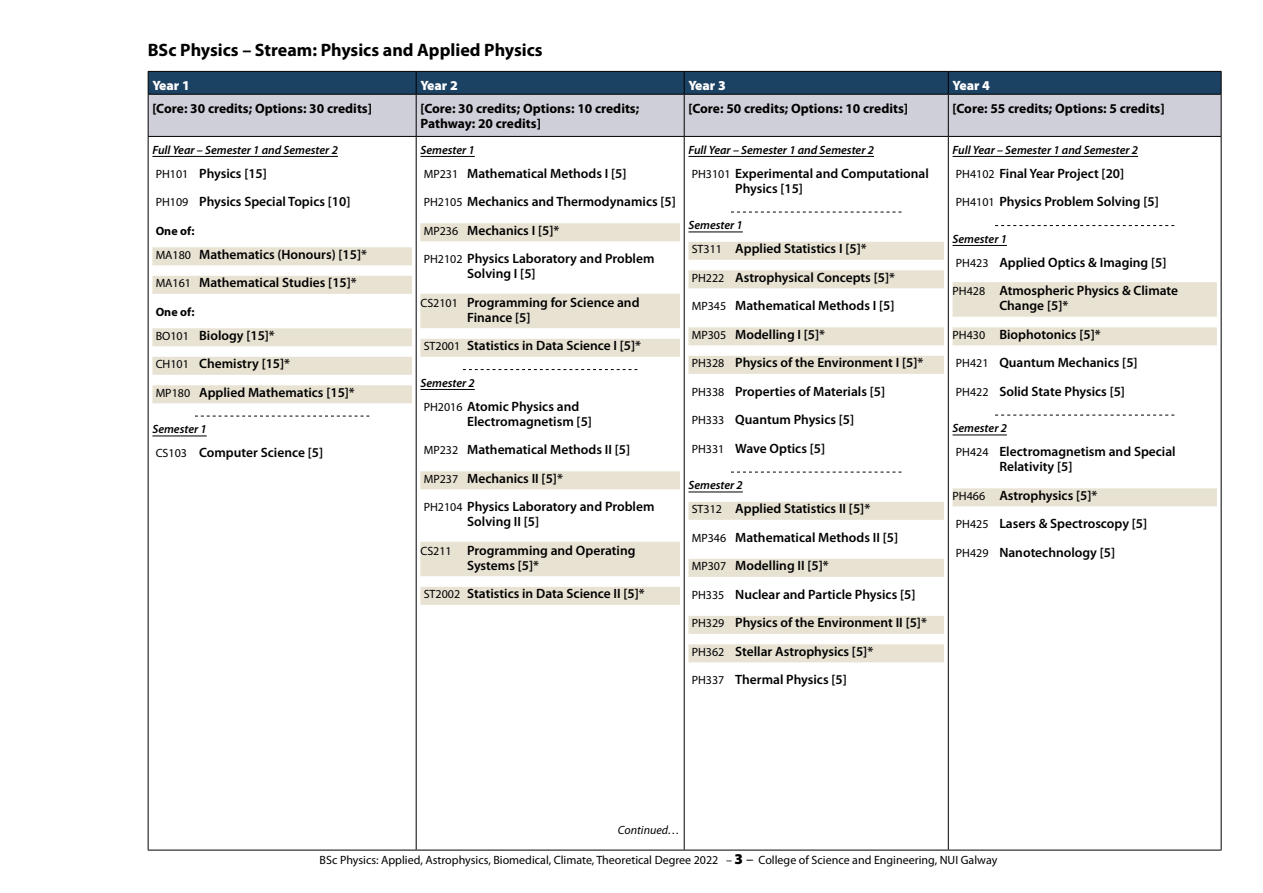
<style>
.page{position:relative;width:1263px;height:893px;background:#fff}
.page>*{position:absolute;margin:0;border:0;box-sizing:border-box;transform-origin:0 0}
.t1{font:700 18px "Myriad Pro";color:#000}
.t2{font:600 13.5px/28.5px "Myriad Pro";color:#000}
.t3{font:700 13.5px/15px "Myriad Pro";color:#000}
.t4{font:900 13.5px "Myriad Pro";color:#fff}
.t5{font:italic 600 12px "Myriad Pro";color:#000}
.t6{font:12px "Myriad Pro";color:#000}
.t7{font:700 12px "Myriad Pro";color:#000}
.t8{font:italic 12px "Myriad Pro";color:#000}
.s1{font-weight:400;font-size:12px}
.s2{font-weight:900;font-size:15px}
.s3{font-size:15px}
</style>
<div class="page">
<svg style="left:148px;top:71px;width:1074px;height:65px;background:#8d9aac"></svg>
<hr style="left:148px;top:94px;width:268px;height:1px;background:#000">
<hr style="left:148px;top:95px;width:1px;height:41px;background:#000">
<hr style="left:416px;top:94px;width:268px;height:1px;background:#000">
<hr style="left:416px;top:95px;width:1px;height:41px;background:#000">
<hr style="left:684px;top:94px;width:264px;height:1px;background:#000">
<hr style="left:684px;top:95px;width:1px;height:41px;background:#000">
<hr style="left:948px;top:94px;width:273px;height:1px;background:#000">
<hr style="left:948px;top:95px;width:1px;height:41px;background:#000">
<hr style="left:1221px;top:95px;width:1px;height:41px;background:#000">
<hr style="left:148px;top:136px;width:268px;height:1px;background:#000">
<hr style="left:148px;top:137px;width:1px;height:713px;background:#000">
<hr style="left:416px;top:136px;width:268px;height:1px;background:#000">
<hr style="left:416px;top:137px;width:1px;height:713px;background:#000">
<hr style="left:684px;top:136px;width:264px;height:1px;background:#000">
<hr style="left:684px;top:137px;width:1px;height:713px;background:#000">
<hr style="left:948px;top:136px;width:273px;height:1px;background:#000">
<hr style="left:948px;top:137px;width:1px;height:713px;background:#000">
<hr style="left:1221px;top:137px;width:1px;height:713px;background:#000">
<hr style="left:148px;top:850px;width:268px;height:1px;background:#000">
<hr style="left:416px;top:850px;width:268px;height:1px;background:#000">
<hr style="left:684px;top:850px;width:264px;height:1px;background:#000">
<hr style="left:948px;top:850px;width:273px;height:1px;background:#000">
<hr style="left:152px;top:156px;width:186px;height:1px;background:#000">
<div style="left:152px;top:247px;width:260px;height:18px;background:#e8e2d3"></div>
<div style="left:152px;top:276px;width:260px;height:18px;background:#e8e2d3"></div>
<div style="left:152px;top:328px;width:260px;height:18px;background:#e8e2d3"></div>
<div style="left:152px;top:357px;width:260px;height:18px;background:#e8e2d3"></div>
<div style="left:152px;top:385px;width:260px;height:18px;background:#e8e2d3"></div>
<svg style="left:195px;top:416px;width:174px;height:1px"></svg>
<hr style="left:152px;top:436px;width:55px;height:1px;background:#000">
<hr style="left:420px;top:156px;width:55px;height:1px;background:#000">
<div style="left:420px;top:223px;width:260px;height:18px;background:#e8e2d3"></div>
<div style="left:420px;top:294px;width:260px;height:34px;background:#e8e2d3"></div>
<div style="left:420px;top:339px;width:260px;height:18px;background:#e8e2d3"></div>
<svg style="left:463px;top:369px;width:174px;height:1px"></svg>
<hr style="left:420px;top:389px;width:55px;height:1px;background:#000">
<div style="left:420px;top:471px;width:260px;height:18px;background:#e8e2d3"></div>
<div style="left:420px;top:542px;width:260px;height:34px;background:#e8e2d3"></div>
<div style="left:420px;top:587px;width:260px;height:18px;background:#e8e2d3"></div>
<hr style="left:688px;top:156px;width:186px;height:1px;background:#000">
<svg style="left:731px;top:212px;width:170px;height:1px"></svg>
<hr style="left:688px;top:232px;width:55px;height:1px;background:#000">
<div style="left:688px;top:242px;width:256px;height:18px;background:#e8e2d3"></div>
<div style="left:688px;top:270px;width:256px;height:18px;background:#e8e2d3"></div>
<div style="left:688px;top:327px;width:256px;height:18px;background:#e8e2d3"></div>
<div style="left:688px;top:356px;width:256px;height:18px;background:#e8e2d3"></div>
<svg style="left:731px;top:472px;width:170px;height:1px"></svg>
<hr style="left:688px;top:492px;width:55px;height:1px;background:#000">
<div style="left:688px;top:502px;width:256px;height:18px;background:#e8e2d3"></div>
<div style="left:688px;top:559px;width:256px;height:18px;background:#e8e2d3"></div>
<div style="left:688px;top:616px;width:256px;height:18px;background:#e8e2d3"></div>
<div style="left:688px;top:644px;width:256px;height:18px;background:#e8e2d3"></div>
<hr style="left:952px;top:156px;width:186px;height:1px;background:#000">
<svg style="left:995px;top:225px;width:179px;height:1px"></svg>
<hr style="left:952px;top:245px;width:55px;height:1px;background:#000">
<div style="left:952px;top:282px;width:265px;height:35px;background:#e8e2d3"></div>
<div style="left:952px;top:327px;width:265px;height:18px;background:#e8e2d3"></div>
<svg style="left:995px;top:415px;width:179px;height:1px"></svg>
<hr style="left:952px;top:435px;width:55px;height:1px;background:#000">
<div style="left:952px;top:488px;width:265px;height:18px;background:#e8e2d3"></div>
<h1 class="t1" style="left:148px;top:38px;width:396px">BSc Physics – Stream: Physics and Applied Physics</h1>
<p class="t4" style="left:152px;top:78px;width:39px">Year 1</p>
<p class="t4" style="left:420px;top:78px;width:39px">Year 2</p>
<p class="t4" style="left:688px;top:78px;width:39px">Year 3</p>
<p class="t4" style="left:952px;top:78px;width:39px">Year 4</p>
<p class="t3" style="left:152px;top:100px;width:221px">[Core: 30 credits; Options: 30 credits]</p>
<p class="t3" style="left:420px;top:100px;width:220px">[Core: 30 credits; Options: 10 credits;<br>Pathway: 20 credits]</p>
<p class="t3" style="left:688px;top:100px;width:221px">[Core: 50 credits; Options: 10 credits]</p>
<p class="t3" style="left:952px;top:100px;width:214px">[Core: 55 credits; Options: 5 credits]</p>
<p class="t5" style="left:152px;top:142px;width:187px">Full Year – Semester 1 and Semester 2</p>
<p class="t2" style="left:156px;top:159px;width:196px"><span class="s1">PH101</span> Physics [15]<br><span class="s1">PH109</span> Physics Special Topics [10]</p>
<p class="t7" style="left:156px;top:223px;width:40px">One of:</p>
<p class="t2" style="left:156px;top:240px;width:213px"><span class="s1">MA180</span> Mathematics (Honours) [15]*<br><span class="s1">MA161</span> Mathematical Studies [15]*</p>
<p class="t7" style="left:156px;top:304px;width:40px">One of:</p>
<p class="t2" style="left:156px;top:321px;width:201px"><span class="s1">BO101</span> Biology [15]*<br><span class="s1">CH101</span> Chemistry [15]*<br><span class="s1">MP180</span> Applied Mathematics [15]*</p>
<p class="t5" style="left:152px;top:422px;width:56px">Semester 1</p>
<p class="t2" style="left:156px;top:438px;width:169px"><span class="s1">CS103</span> Computer Science [5]</p>
<p class="t5" style="left:688px;top:142px;width:187px">Full Year – Semester 1 and Semester 2</p>
<p class="t2" style="left:735px;top:166px;width:195px;line-height:15px;text-indent:-43px"><span class="s1">PH3101</span> Experimental and Computational<br>Physics [15]</p>
<p class="t5" style="left:688px;top:218px;width:56px">Semester 1</p>
<p class="t2" style="left:692px;top:234px;width:233px"><span class="s1">ST311</span> Applied Statistics I [5]*<br><span class="s1">PH222</span> Astrophysical Concepts [5]*<br><span class="s1">MP345</span> Mathematical Methods I [5]<br><span class="s1">MP305</span> Modelling I [5]*<br><span class="s1">PH328</span> Physics of the Environment I [5]*<br><span class="s1">PH338</span> Properties of Materials [5]<br><span class="s1">PH333</span> Quantum Physics [5]<br><span class="s1">PH331</span> Wave Optics [5]</p>
<p class="t5" style="left:688px;top:478px;width:56px">Semester 2</p>
<p class="t2" style="left:692px;top:494px;width:237px"><span class="s1">ST312</span> Applied Statistics II [5]*<br><span class="s1">MP346</span> Mathematical Methods II [5]<br><span class="s1">MP307</span> Modelling II [5]*<br><span class="s1">PH335</span> Nuclear and Particle Physics [5]<br><span class="s1">PH329</span> Physics of the Environment II [5]*<br><span class="s1">PH362</span> Stellar Astrophysics [5]*<br><span class="s1">PH337</span> Thermal Physics [5]</p>
<p class="t5" style="left:952px;top:142px;width:187px">Full Year – Semester 1 and Semester 2</p>
<p class="t2" style="left:956px;top:159px;width:205px"><span class="s1">PH4102</span> Final Year Project [20]<br><span class="s1">PH4101</span> Physics Problem Solving [5]</p>
<p class="t5" style="left:952px;top:231px;width:56px">Semester 1</p>
<p class="t2" style="left:952px;top:248px;width:227px"><span class="s1">PH423</span> Applied Optics &amp; Imaging [5]<br><span class="s1">PH428</span> Atmospheric Physics &amp; Climate</p>
<p class="t2" style="left:952px;top:291px;width:187px;text-indent:47px">Change [5]*<br><span class="s1">PH430</span> Biophotonics [5]*<br><span class="s1">PH421</span> Quantum Mechanics [5]<br><span class="s1">PH422</span> Solid State Physics [5]</p>
<p class="t5" style="left:952px;top:421px;width:56px">Semester 2</p>
<p class="t2" style="left:999px;top:444px;width:178px;line-height:15px;text-indent:-43px"><span class="s1">PH424</span> Electromagnetism and Special<br>Relativity [5]</p>
<p class="t2" style="left:952px;top:481px;width:196px"><span class="s1">PH466</span> Astrophysics [5]*<br><span class="s1">PH425</span> Lasers &amp; Spectroscopy [5]<br><span class="s1">PH429</span> Nanotechnology [5]</p>
<p class="t5" style="left:420px;top:142px;width:56px">Semester 1</p>
<p class="t2" style="left:424px;top:159px;width:254px"><span class="s1">MP231</span> Mathematical Methods I [5]<br><span class="s1">PH2105</span> Mechanics and Thermodynamics [5] <span class="s1">MP236</span> Mechanics I [5]*<br><span class="s1">PH2102</span> Physics Laboratory and Problem</p>
<p class="t2" style="left:420px;top:259px;width:221px;text-indent:47px">Solving I [5]<br><span class="s1">CS2101</span> Programming for Science and</p>
<p class="t2" style="left:424px;top:303px;width:219px;text-indent:44px">Finance [5]<br><span class="s1">ST2001</span> Statistics in Data Science I [5]*</p>
<p class="t5" style="left:420px;top:375px;width:56px">Semester 2</p>
<p class="t2" style="left:467px;top:399px;width:126px;line-height:15px;text-indent:-43px"><span class="s1">PH2016</span> Atomic Physics and<br>Electromagnetism [5]</p>
<p class="t2" style="left:424px;top:435px;width:232px"><span class="s1">MP232</span> Mathematical Methods II [5]<br><span class="s1">MP237</span> Mechanics II [5]*<br><span class="s1">PH2104</span> Physics Laboratory and Problem</p>
<p class="t2" style="left:420px;top:507px;width:217px;text-indent:47px">Solving II [5]<br><span class="s1">CS211</span> Programming and Operating</p>
<p class="t2" style="left:424px;top:551px;width:223px;text-indent:44px">Systems [5]*<br><span class="s1">ST2002</span> Statistics in Data Science II [5]*</p>
<p class="t8" style="left:618px;top:823px;width:63px">Continued…</p>
<p class="t6" style="left:320px;top:853px;width:679px">BSc Physics: Applied, Astrophysics, Biomedical, Climate, Theoretical Degree 2022 – <span class="s2">3</span> <span class="s3">–</span> College of Science and Engineering, NUI Galway</p>
</div>
